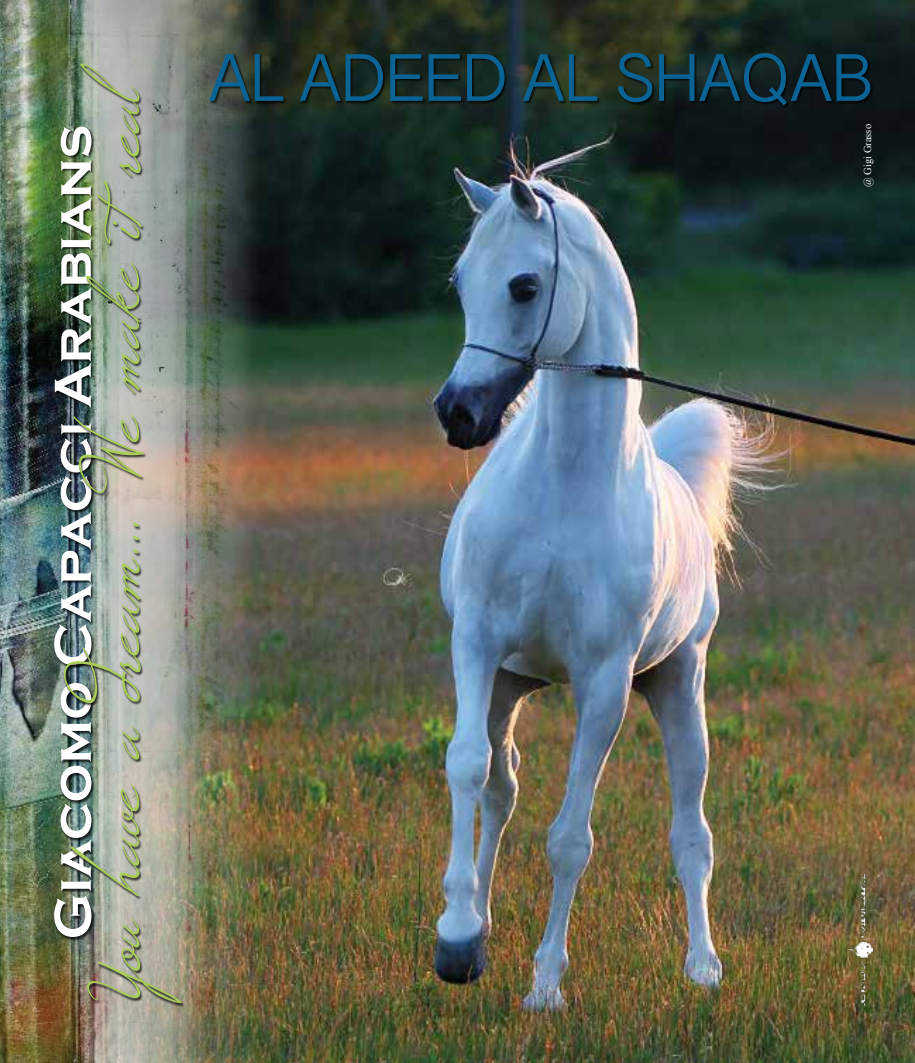
<style>
.page{position:relative;width:915px;height:1063px;background:#fff}
.page>*{position:absolute;margin:0;border:0;box-sizing:border-box;transform-origin:0 0}
.t1{font:93.75px "Windsong";color:#a9ce58}
.t2{font:67.5px "Tamil Sangam MN";color:#096495}
.t3{font:700 54px "Copperplate Gothic";color:#fff}
.t4{font:10.5px "Times New Roman";color:#fff}
</style>
<div class="page">
<img style="left:276px;top:0;width:638px;height:1063px">
<img style="left:0;top:0;width:276px;height:1063px">
<div style="left:54px;top:126px;width:41px;height:815px;background:#000;opacity:.75"></div>
<div style="left:64px;top:64px;width:121px;height:943px;background:#000;opacity:.75"></div>
<div style="left:209px;top:53px;width:665px;height:56px;background:#000;opacity:.75"></div>
<img style="left:849px;top:874px;width:23px;height:131px">
<p class="t1" style="left:51px;top:1002px;width:940px;rotate:-90deg">You have a dream... We make itreal</p>
<p class="t3" style="left:43px;top:939px;width:816px;rotate:-90deg">Giacomo Capacci Arabians</p>
<p class="t2" style="left:208px;top:47px;width:665px">AL ADEED AL SHAQAB</p>
<p class="t4" style="left:860px;top:187px;width:64px;rotate:-90deg">@ Gigi Grasso</p>
</div>
